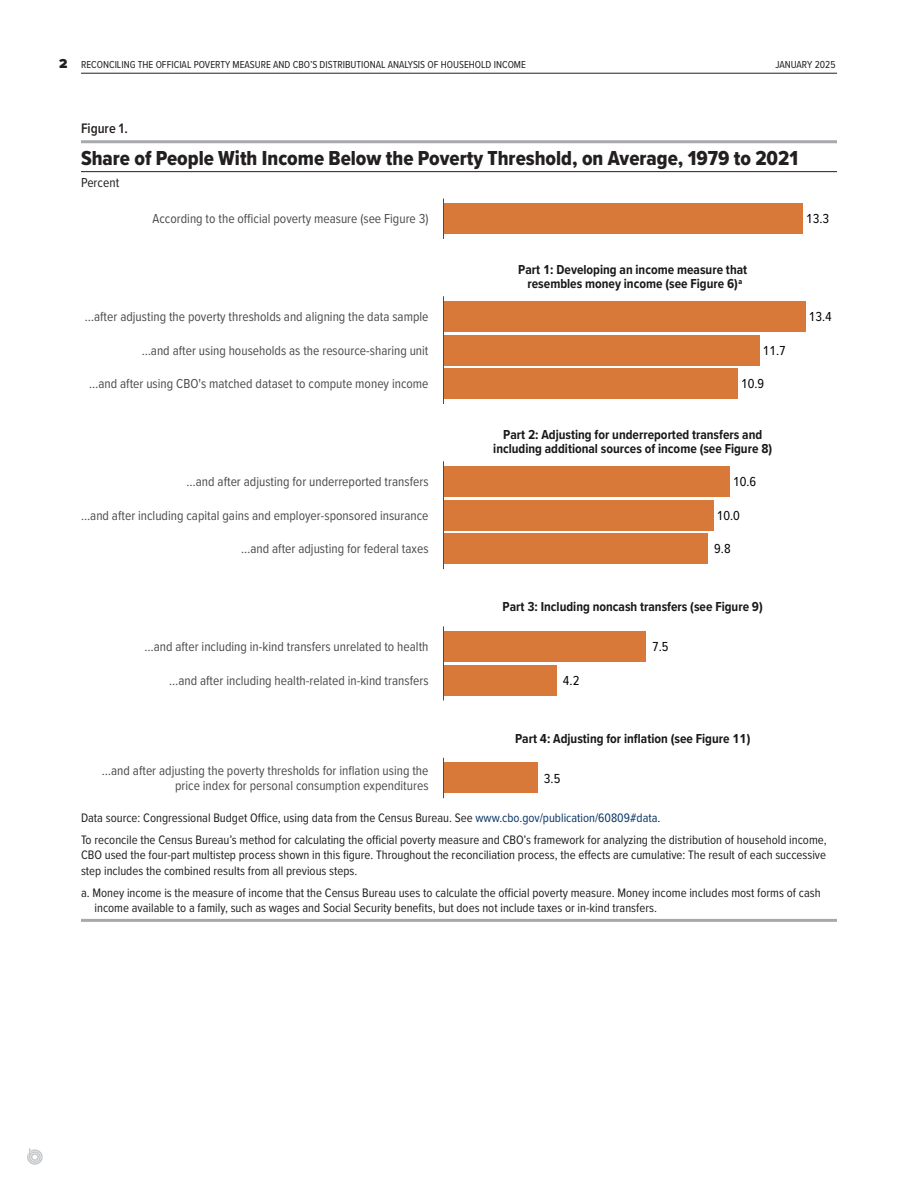
<style>
.page{position:relative;width:918px;height:1188px;background:#fff}
.page>*{position:absolute;margin:0;border:0;box-sizing:border-box;transform-origin:0 0}
.f2_title{font:21px "Proxima Nova Cond Extrabld";color:#231f20}
.t1{font:600 14.25px "Proxima Nova Cond";color:#231f20}
.t2{font:13.5px/14.5px "Proxima Nova T Cond";color:#4d4d4d;text-align:right}
.t3{font:700 13.5px/14.5px "Proxima Nova T Cond";color:#1a1a1a;text-align:center}
.t4{font:13.5px "Proxima Nova T Cond";color:#000}
.units{font:13.5px "Proxima Nova Cond";color:#231f20}
.n_notes{font:12.75px/15.3px "Proxima Nova Cond";color:#231f20;text-align:justify}
.n_notes_list_last{font:12.75px/15.3px "Proxima Nova Cond";color:#231f20}
.t5{font:10.5px "Proxima Nova Cond";color:#231f20}
.t6{font:700 7.8px "Proxima Nova T Cond";color:#000}
.s1{font-family:"Proxima Nova";font-weight:900;font-size:13.5px}
.s2{color:#093565}
</style>
<div class="page">
<svg style="left:27px;top:1148px;width:16px;height:17px"></svg>
<hr style="left:81px;top:73px;width:756px;height:1px;background:#231f20">
<hr style="left:81px;top:140px;width:756px;height:3px;background:#a8a9ad">
<hr style="left:81px;top:171px;width:756px;height:1px;background:#231f20">
<hr style="left:81px;top:919px;width:756px;height:3px;background:#a8a9ad">
<div style="left:444px;top:204px;width:359px;height:30px;background:#d87939"></div>
<div style="left:444px;top:301px;width:362px;height:31px;background:#d87939"></div>
<div style="left:444px;top:335px;width:316px;height:30px;background:#d87939"></div>
<div style="left:444px;top:369px;width:294px;height:30px;background:#d87939"></div>
<div style="left:444px;top:466px;width:286px;height:31px;background:#d87939"></div>
<div style="left:444px;top:500px;width:270px;height:30px;background:#d87939"></div>
<div style="left:444px;top:534px;width:264px;height:30px;background:#d87939"></div>
<div style="left:444px;top:631px;width:202px;height:31px;background:#d87939"></div>
<div style="left:444px;top:665px;width:113px;height:30px;background:#d87939"></div>
<div style="left:444px;top:763px;width:94px;height:30px;background:#d87939"></div>
<hr style="left:443px;top:199px;width:1px;height:40px;background:#4c4b4c">
<hr style="left:443px;top:296px;width:1px;height:108px;background:#4c4b4c">
<hr style="left:443px;top:461px;width:1px;height:108px;background:#4c4b4c">
<hr style="left:443px;top:626px;width:1px;height:74px;background:#4c4b4c">
<hr style="left:443px;top:758px;width:1px;height:40px;background:#4c4b4c">
<p class="t5" style="left:59px;top:56px;width:468px"><span class="s1">2</span> RECONCILING THE OFFICIAL POVERTY MEASURE AND CBO’S DISTRIBUTIONAL ANALYSIS OF HOUSEHOLD INCOME</p>
<p class="t5" style="left:775px;top:56px;width:11px">January</p>
<p class="t5" style="left:815px;top:56px;width:22px">2025</p>
<p class="t1" style="left:81px;top:118px;width:49px">Figure 1 .</p>
<h3 class="f2_title" style="left:81px;top:142px;width:719px">Share of People With Income Below the Poverty Threshold, on Average, 1979 to 2021</h3>
<p class="units" style="left:81px;top:173px;width:40px">Percent</p>
<p class="t2" style="left:153px;top:212px;width:277px">According to the official poverty measure (see Figure 3)</p>
<p class="t4" style="left:806px;top:211px;width:25px">13.3</p>
<p class="t3" style="left:518px;top:262px;width:230px">Part 1: Developing an income measure that resembles money income (see Figure 6)</p>
<p class="t6" style="left:738px;top:277px;width:5px">a</p>
<p class="t2" style="left:85px;top:309px;width:345px">…after adjusting the poverty thresholds and aligning the data sample</p>
<p class="t4" style="left:809px;top:308px;width:25px">13.4</p>
<p class="t2" style="left:142px;top:343px;width:288px">…and after using households as the resource-sharing unit</p>
<p class="t4" style="left:763px;top:342px;width:25px">11.7</p>
<p class="t2" style="left:89px;top:377px;width:341px">…and after using CBO's matched dataset to compute money income</p>
<p class="t4" style="left:741px;top:376px;width:25px">10.9</p>
<p class="t2" style="left:187px;top:475px;width:243px">…and after adjusting for underreported transfers</p>
<p class="t2" style="left:81px;top:508px;width:349px">…and after including capital gains and employer-sponsored insurance</p>
<p class="t2" style="left:241px;top:542px;width:189px">…and after adjusting for federal taxes</p>
<p class="t3" style="left:493px;top:428px;width:280px">Part 2: Adjusting for underreported transfers and including additional sources of income (see Figure 8)</p>
<p class="t4" style="left:733px;top:473px;width:25px">10.6</p>
<p class="t4" style="left:717px;top:507px;width:25px">10.0</p>
<p class="t4" style="left:714px;top:541px;width:18px">9.8</p>
<p class="t2" style="left:144px;top:640px;width:286px">…and after including in-kind transfers unrelated to health</p>
<p class="t2" style="left:169px;top:673px;width:261px">…and after including health-related in-kind transfers</p>
<p class="t3" style="left:503px;top:600px;width:262px">Part 3: Including noncash transfers (see Figure 9)</p>
<p class="t4" style="left:563px;top:672px;width:18px">4.2</p>
<p class="t4" style="left:652px;top:639px;width:18px">7.5</p>
<p class="t3" style="left:515px;top:731px;width:237px">Part 4: Adjusting for inflation (see Figure 11)</p>
<p class="t2" style="left:102px;top:764px;width:328px">…and after adjusting the poverty thresholds for inflation using the price index for personal consumption expenditures</p>
<p class="n_notes" style="left:81px;top:810px;width:581px">Data source: Congressional Budget Office, using data from the Census Bureau. See <span class="s2">www.cbo.gov/publication/60809#data</span>.</p>
<p class="n_notes" style="left:81px;top:832px;width:747px">To reconcile the Census Bureau’s method for calculating the official poverty measure and CBO’s framework for analyzing the distribution of household income, CBO used the four-part multistep process shown in this figure. Throughout the reconciliation process, the effects are cumulative: The result of each successive step includes the combined results from all previous steps.</p>
<p class="n_notes_list_last" style="left:94px;top:884px;width:728px;text-indent:-14px">a. Money income is the measure of income that the Census Bureau uses to calculate the official poverty measure. Money income includes most forms of cash income available to a family, such as wages and Social Security benefits, but does not include taxes or in-kind transfers.</p>
<p class="t4" style="left:544px;top:770px;width:18px">3.5</p>
</div>
